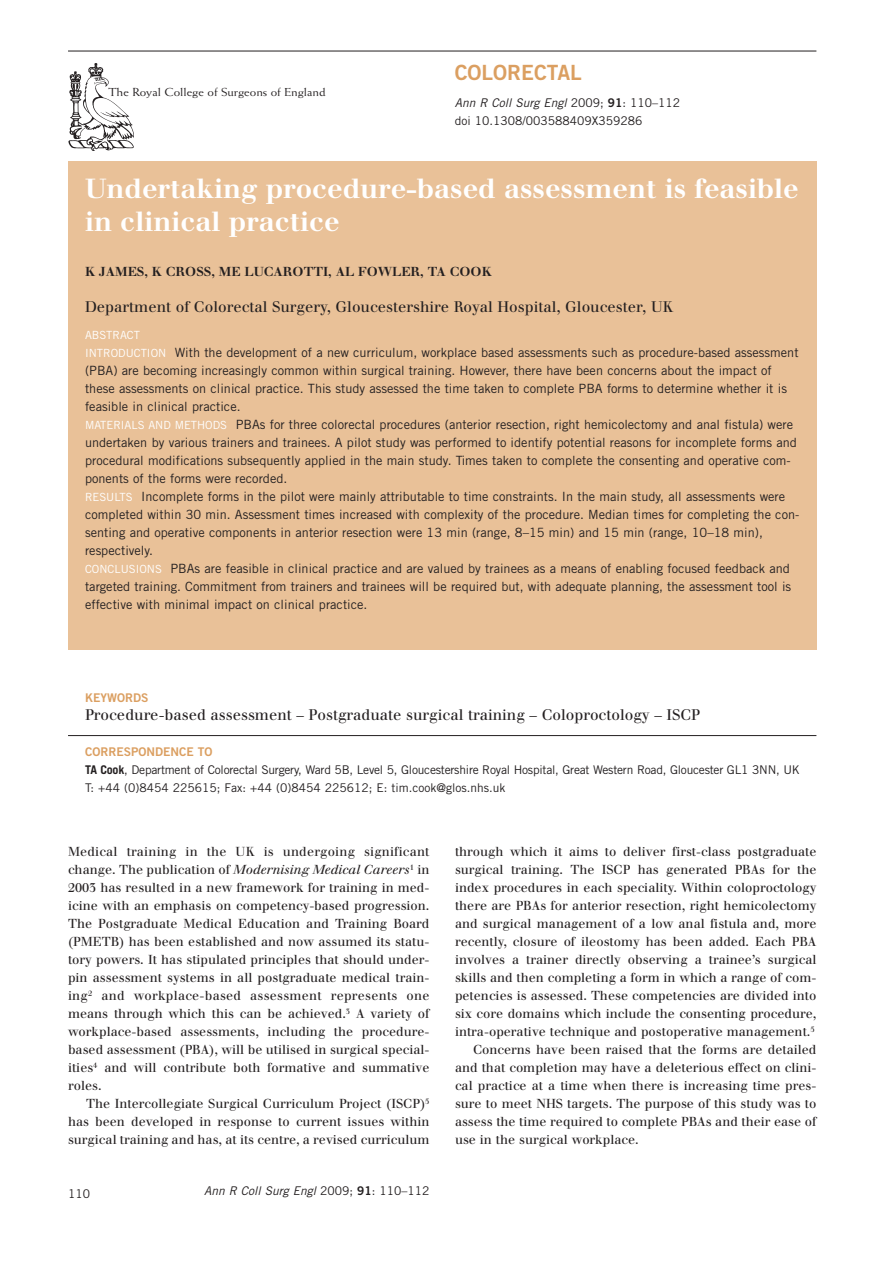
<style>
.page{position:relative;width:893px;height:1263px;background:#fff}
.page>*{position:absolute;margin:0;border:0;box-sizing:border-box;transform-origin:0 0}
.t1{font:700 27px/33px "Walbaum";color:#fff}
.t2{font:21px "Trade Gothic Bold Two";color:#db9f61}
.t3{font:15px "Walbaum";color:#231f20}
.t4{font:12.75px/18px "Walbaum";color:#231f20;text-align:justify}
.t5{font:12.75px/18px "Trade Gothic";color:#231f20}
.t6{font:700 12.75px "Walbaum";color:#231f20}
.t7{font:12px/18px "Trade Gothic";letter-spacing:-.02em;color:#231f20}
.t8{font:12px/18px "Trade Gothic";color:#231f20}
.t9{font:italic 12px "Trade Gothic";color:#231f20}
.t10{font:12px "Trade Gothic Bold Two";color:#db9f61}
.t11{font:11.7px "Weiss";color:#231f20;scale:1.08 1}
.t12{font:11.25px "Trade Gothic";color:#fff}
.s1{font-style:italic}
.s2{font-family:"Trade Gothic Bold Two"}
.s3{font-size:11.25px;color:#fff}
.s4{font-weight:700}
.s5{font-style:normal}
.s6{font-family:"Trade Gothic Bold Two";font-style:normal}
</style>
<div class="page">
<hr style="left:68px;top:161px;width:748px;height:1px;background:#231f20">
<hr style="left:68px;top:51px;width:748px;height:1px;background:#231f20">
<svg style="left:68px;top:63px;width:66px;height:88px"></svg>
<hr style="left:68px;top:735px;width:748px;height:1px;background:#231f20">
<div style="left:68px;top:162px;width:748px;height:488px;background:#e9c198"></div>
<p class="t11" style="left:108px;top:88px;width:203px">The Royal College of Surgeons of England</p>
<h2 class="t2" style="left:455px;top:65px;width:129px">COLORECTAL</h2>
<p class="t8" style="left:455px;top:95px;width:227px"><span class="s1">Ann R Coll Surg Engl</span> 2009; <span class="s2">91</span>: 110–112 doi 10.1308/003588409X359286</p>
<h1 class="t1" style="left:85px;top:175px;width:715px">Undertaking procedure-based assessment is feasible in clinical practice</h1>
<p class="t6" style="left:85px;top:267px;width:408px">K JAMES, K CROSS, ME LUCAROTTI, AL FOWLER, TA COOK</p>
<p class="t3" style="left:85px;top:301px;width:590px">Department of Colorectal Surgery, Gloucestershire Royal Hospital, Gloucester, UK</p>
<p class="t12" style="left:85px;top:331px;width:57px">ABSTRACT</p>
<p class="t5" style="left:85px;top:345px;width:716px"><span class="s3">INTRODUCTION</span> With the development of a new curriculum, workplace based assessments such as procedure-based assessment (PBA) are becoming increasingly common within surgical training. However, there have been concerns about the impact of these assessments on clinical practice. This study assessed the time taken to complete PBA forms to determine whether it is feasible in clinical practice.<br><span class="s3">MATERIALS AND METHODS</span> PBAs for three colorectal procedures (anterior resection, right hemicolectomy and anal fistula) were undertaken by various trainers and trainees. A pilot study was performed to identify potential reasons for incomplete forms and procedural modifications subsequently applied in the main study. Times taken to complete the consenting and operative com&shy;ponents of the forms were recorded.<br><span class="s3">RESULTS</span> Incomplete forms in the pilot were mainly attributable to time constraints. In the main study, all assessments were completed within 30 min. Assessment times increased with complexity of the procedure. Median times for completing the con&shy;senting and operative components in anterior resection were 13 min (range, 8–15 min) and 15 min (range, 10–18 min), respectively.<br><span class="s3">CONCLUSIONS</span> PBAs are feasible in clinical practice and are valued by trainees as a means of enabling focused feedback and targeted training. Commitment from trainers and trainees will be required but, with adequate planning, the assessment tool is effective with minimal impact on clinical practice.</p>
<p class="t10" style="left:85px;top:694px;width:65px">KEYWORDS</p>
<p class="t3" style="left:85px;top:710px;width:616px">Procedure-based assessment – Postgraduate surgical training – Coloproctology – ISCP</p>
<p class="t10" style="left:85px;top:747px;width:129px">CORRESPONDENCE TO</p>
<p class="t7" style="left:85px;top:762px;width:716px"><span class="s4">TA Cook</span>, Department of Colorectal Surgery, Ward 5B, Level 5, Gloucestershire Royal Hospital, Great Western Road, Gloucester GL1 3NN, UK<br>T: +44 (0)8454 225615; Fax: +44 (0)8454 225612; E: tim.cook@glos.nhs.uk</p>
<p class="t4" style="left:68px;top:843px;width:363px">Medical training in the UK is undergoing significant change. The publication of <span class="s1">Modernising Medical Careers</span><sup>1</sup> in 2003 has resulted in a new framework for training in med&shy;icine with an emphasis on competency-based progression.<br>The Postgraduate Medical Education and Training Board (PMETB) has been established and now assumed its statu&shy;tory powers. It has stipulated principles that should under&shy;pin assessment systems in all postgraduate medical train&shy;ing<sup>2</sup> and workplace-based assessment represents one means through which this can be achieved.<sup>3</sup> A variety of workplace-based assessments, including the procedure&shy;based assessment (PBA), will be utilised in surgical special&shy;ities<sup>4</sup> and will contribute both formative and summative roles.</p>
<p class="t4" style="left:68px;top:1095px;width:363px;text-indent:18px">The Intercollegiate Surgical Curriculum Project (ISCP)<sup>5 </sup>has been developed in response to current issues within surgical training and has, at its centre, a revised curriculum</p>
<p class="t7" style="left:68px;top:1186px;width:23px">110</p>
<p class="t9" style="left:204px;top:1186px;width:227px">Ann R Coll Surg Engl <span class="s5">2009;</span> <span class="s6">91</span><span class="s5">: 110–112</span></p>
<p class="t4" style="left:455px;top:843px;width:363px">through which it aims to deliver first-class postgraduate</p>
<p class="t4" style="left:455px;top:861px;width:363px">surgical training. The ISCP has generated PBAs for the</p>
<p class="t4" style="left:455px;top:879px;width:363px">index procedures in each speciality. Within coloproctology</p>
<p class="t4" style="left:455px;top:897px;width:363px">there are PBAs for anterior resection, right hemicolectomy</p>
<p class="t4" style="left:455px;top:915px;width:363px">and surgical management of a low anal fistula and, more</p>
<p class="t4" style="left:455px;top:933px;width:363px">recently, closure of ileostomy has been added. Each PBA</p>
<p class="t4" style="left:455px;top:951px;width:363px">involves a trainer directly observing a trainee’s surgical</p>
<p class="t4" style="left:455px;top:969px;width:363px">skills and then completing a form in which a range of com-</p>
<p class="t4" style="left:455px;top:987px;width:363px">petencies is assessed. These competencies are divided into</p>
<p class="t4" style="left:455px;top:1005px;width:363px">six core domains which include the consenting procedure,</p>
<p class="t4" style="left:455px;top:1023px;width:361px">intra-operative technique and postoperative management.<sup>5</sup></p>
<p class="t4" style="left:473px;top:1041px;width:345px">Concerns have been raised that the forms are detailed</p>
<p class="t4" style="left:455px;top:1059px;width:363px">and that completion may have a deleterious effect on clini-</p>
<p class="t4" style="left:455px;top:1077px;width:363px">cal practice at a time when there is increasing time pres-</p>
<p class="t4" style="left:455px;top:1095px;width:363px">sure to meet NHS targets. The purpose of this study was to</p>
<p class="t4" style="left:455px;top:1113px;width:363px">assess the time required to complete PBAs and their ease of</p>
<p class="t4" style="left:455px;top:1131px;width:185px">use in the surgical workplace.</p>
</div>
